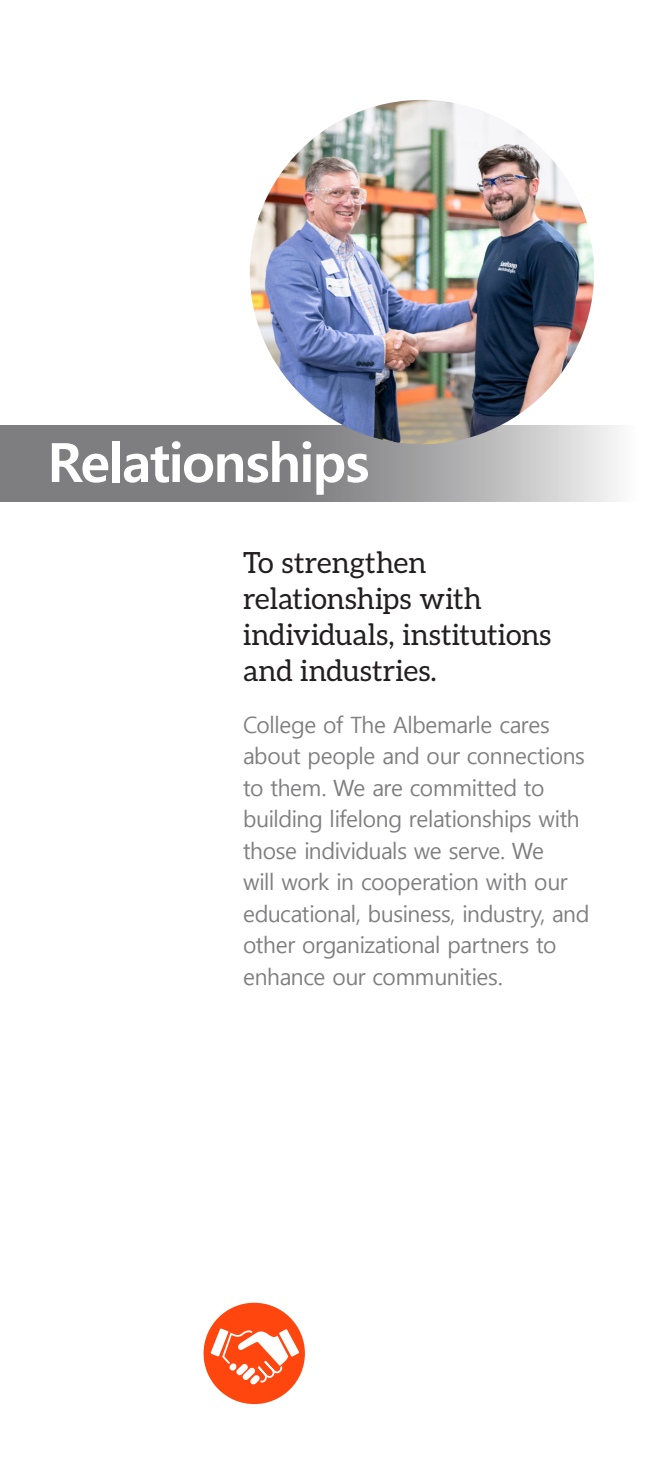
<style>
.page{position:relative;width:648px;height:1458px;background:#fff}
.page>*{position:absolute;margin:0;border:0;box-sizing:border-box;transform-origin:0 0}
.t1{font:700 54px "Malgun Gothic";letter-spacing:-.03em;color:#fff}
.t2{font:29.25px/36px "Aleo";color:#231f20}
.t3{font:22.5px/31.5px "Malgun Gothic";letter-spacing:-.02em;color:#7e7d7f}
</style>
<div class="page">
<svg style="left:0;top:425px;width:619px;height:77px;background:#989899"></svg>
<div style="left:204px;top:1303px;width:101px;height:101px;background:#ff460f;border-radius:50%"></div>
<svg style="left:211px;top:1328px;width:88px;height:57px"></svg>
<img style="left:250px;top:100px;width:344px;height:344px;border-radius:172px">
<p class="t1" style="left:47px;top:430px;width:324px">Relationships</p>
<p class="t2" style="left:243px;top:543px;width:310px">To strengthen relationships with individuals, institutions and industries.</p>
<p class="t3" style="left:243px;top:709px;width:348px">College of The Albemarle cares about people and our connections to them. We are committed to building lifelong relationships with those individuals we serve. We<br>will work in cooperation with our educational, business, industry, and other organizational partners to enhance our communities.</p>
</div>
